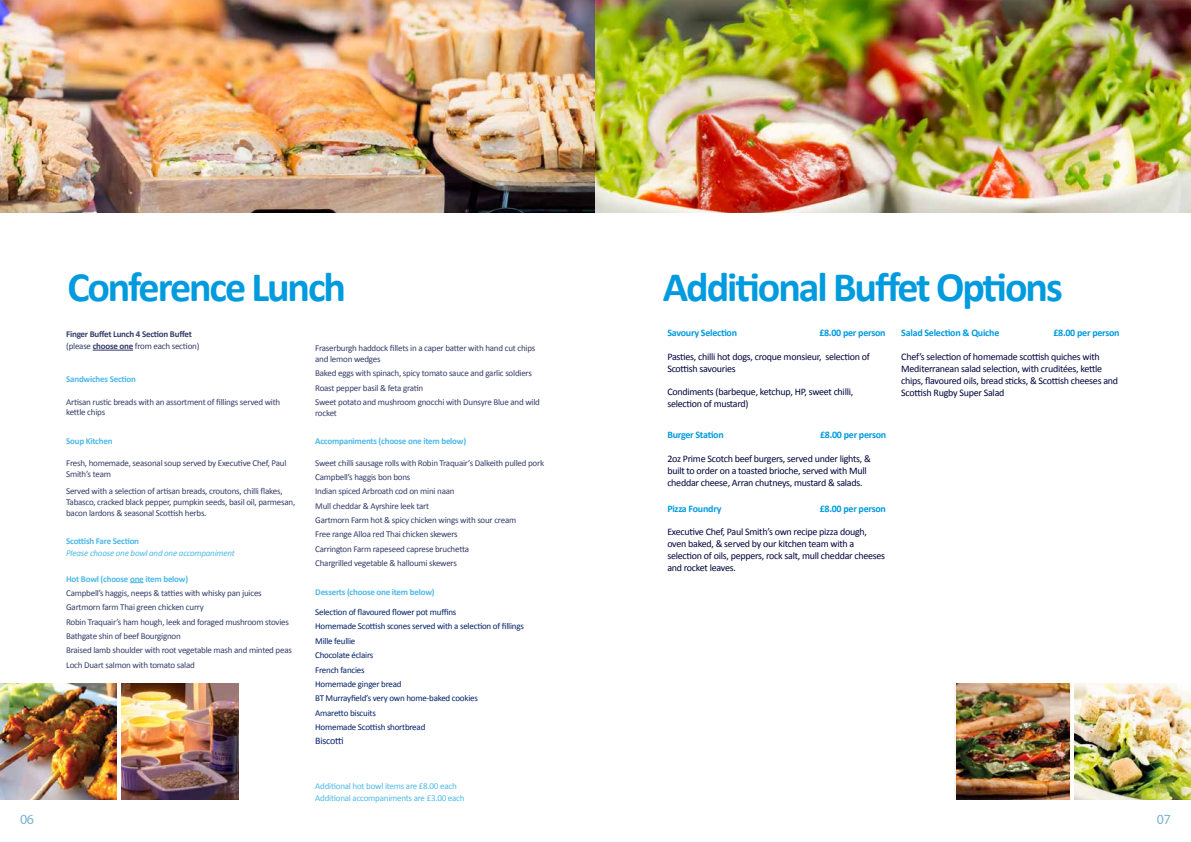
<style>
.page{position:relative;width:1191px;height:842px;background:#fff}
.page>*{position:absolute;margin:0;border:0;box-sizing:border-box;transform-origin:0 0}
.t1{font:700 42px "Calibri";letter-spacing:-.05em;color:#009bde}
.t2{font:14px "Myriad Pro";color:#7cb3cf}
.t3{font:10px/12px "Calibri";letter-spacing:-.025em;color:#00033e}
.t4{font:700 10px "Calibri";letter-spacing:-.025em;color:#009bde}
.t5{font:10px "Calibri";letter-spacing:-.025em;color:#022169}
.t6{font:9px/14.3px "Calibri";letter-spacing:-.025em;color:#353d69}
.t7{font:9px/14.3px "Calibri";letter-spacing:-.025em;color:#022169}
.t8{font:700 9px "Calibri";letter-spacing:-.025em;color:#4db9e8}
.t9{font:9px/12.3px "Calibri";letter-spacing:-.025em;color:#4db9e8}
.t10{font:italic 9px "Calibri";letter-spacing:-.025em;color:#4db9e8}
.t11{font:700 9px "Calibri";letter-spacing:-.025em;color:#353d69}
.s1{font-weight:700}
</style>
<div class="page">
<hr style="left:93px;top:350px;width:40px;height:1px;background:#353d69">
<svg style="left:130px;top:582px;width:14px;height:1px"></svg>
<img style="left:121px;top:683px;width:117px;height:116px">
<img style="left:0;top:683px;width:117px;height:116px">
<img style="left:0;top:0;width:595px;height:213px">
<img style="left:1074px;top:683px;width:117px;height:116px">
<svg style="left:954px;top:683px;width:117px;height:116px"></svg>
<img style="left:956px;top:683px;width:113px;height:116px">
<img style="left:595px;top:0;width:596px;height:213px">
<h1 class="t1" style="left:67px;top:260px;width:280px">Conference Lunch</h1>
<p class="t11" style="left:66px;top:328px;width:127px">Finger Buffet Lunch 4 Section Buffet</p>
<p class="t6" style="left:66px;top:339px;width:135px">(please <span class="s1">choose one</span> from each section)</p>
<p class="t8" style="left:66px;top:374px;width:71px">Sandwiches Section</p>
<p class="t6" style="left:66px;top:396px;width:216px;line-height:10.8px">Artisan rustic breads with an assortment of fillings served with kettle chips</p>
<p class="t8" style="left:66px;top:435px;width:48px">Soup Kitchen</p>
<p class="t6" style="left:66px;top:457px;width:222px;line-height:10.8px">Fresh, homemade, seasonal soup served by Executive Chef, Paul<br>Smith’s team</p>
<p class="t6" style="left:66px;top:486px;width:231px;line-height:10.8px">Served with a selection of artisan breads, croutons, chilli flakes,<br>Tabasco, cracked black pepper, pumpkin seeds, basil oil, parmesan, bacon lardons &amp; seasonal Scottish herbs.</p>
<p class="t8" style="left:66px;top:535px;width:74px">Scottish Fare Section</p>
<p class="t10" style="left:66px;top:547px;width:170px">Please choose one bowl and one accompaniment</p>
<p class="t8" style="left:66px;top:573px;width:124px">Hot Bowl (choose one item below)</p>
<p class="t6" style="left:66px;top:586px;width:227px">Campbell’s haggis, neeps &amp; tatties with whisky pan juices Gartmorn farm Thai green chicken curry<br>Robin Traquair’s ham hough, leek and foraged mushroom stovies Bathgate shin of beef Bourgignon<br>Braised lamb shoulder with root vegetable mash and minted peas Loch Duart salmon with tomato salad</p>
<p class="t6" style="left:315px;top:343px;width:222px;line-height:10.8px">Fraserburgh haddock fillets in a caper batter with hand cut chips and lemon wedges</p>
<p class="t6" style="left:315px;top:366px;width:226px">Baked eggs with spinach, spicy tomato sauce and garlic soldiers<br>Roast pepper basil &amp; feta gratin<br>Sweet potato and mushroom gnocchi with Dunsyre Blue and wild</p>
<p class="t6" style="left:315px;top:406px;width:23px">rocket</p>
<p class="t8" style="left:315px;top:436px;width:152px">Accompaniments (choose one item below)</p>
<p class="t6" style="left:315px;top:456px;width:230px">Sweet chilli sausage rolls with Robin Traquair’s Dalkeith pulled pork Campbell’s haggis bon bons<br>Indian spiced Arbroath cod on mini naan<br>Mull cheddar &amp; Ayrshire leek tart<br>Gartmorn Farm hot &amp; spicy chicken wings with sour cream<br>Free range Alloa red Thai chicken skewers<br>Carrington Farm rapeseed caprese bruchetta<br>Chargrilled vegetable &amp; halloumi skewers</p>
<p class="t8" style="left:315px;top:586px;width:121px">Desserts (choose one item below)</p>
<p class="t7" style="left:315px;top:605px;width:210px">Selection of flavoured flower pot muffins<br>Homemade Scottish scones served with a selection of fillings<br>Mille feullie<br>Chocolate éclairs<br>French fancies<br>Homemade ginger bread<br>BT Murrayfield’s very own home-baked cookies<br>Amaretto biscuits<br>Homemade Scottish shortbread</p>
<p class="t5" style="left:315px;top:734px;width:30px">Biscotti</p>
<p class="t9" style="left:315px;top:779px;width:151px">Additional hot bowl items are £8.00 each<br>Additional accompaniments are £3.00 each</p>
<h1 class="t1" style="left:663px;top:260px;width:401px">Additional Buffet Options</h1>
<p class="t4" style="left:667px;top:327px;width:71px">Savoury Selection</p>
<p class="t4" style="left:819px;top:327px;width:68px">£8.00 per person</p>
<p class="t3" style="left:667px;top:350px;width:204px">Pasties, chilli hot dogs, croque monsieur, selection of<br>Scottish savouries</p>
<p class="t3" style="left:667px;top:386px;width:187px">Condiments (barbeque, ketchup, HP, sweet chilli, selection of mustard)</p>
<p class="t4" style="left:667px;top:429px;width:58px">Burger Station</p>
<p class="t4" style="left:820px;top:429px;width:68px">£8.00 per person</p>
<p class="t3" style="left:667px;top:452px;width:205px">2oz Prime Scotch beef burgers, served under lights, &amp; built to order on a toasted brioche, served with Mull cheddar cheese, Arran chutneys, mustard &amp; salads.</p>
<p class="t4" style="left:667px;top:502px;width:56px">Pizza Foundry</p>
<p class="t4" style="left:819px;top:502px;width:68px">£8.00 per person</p>
<p class="t3" style="left:667px;top:526px;width:219px">Executive Chef, Paul Smith’s own recipe pizza dough, oven baked, &amp; served by our kitchen team with a selection of oils, peppers, rock salt, mull cheddar cheeses and rocket leaves.</p>
<p class="t4" style="left:901px;top:327px;width:100px">Salad Selection &amp; Quiche</p>
<p class="t4" style="left:1053px;top:327px;width:68px">£8.00 per person</p>
<p class="t3" style="left:901px;top:350px;width:218px">Chef’s selection of homemade scottish quiches with Mediterranean salad selection, with cruditées, kettle chips, flavoured oils, bread sticks, &amp; Scottish cheeses and Scottish Rugby Super Salad</p>
<h2 class="t2" style="left:20px;top:811px;width:16px">06</h2>
<h2 class="t2" style="left:1157px;top:811px;width:16px">07</h2>
</div>
